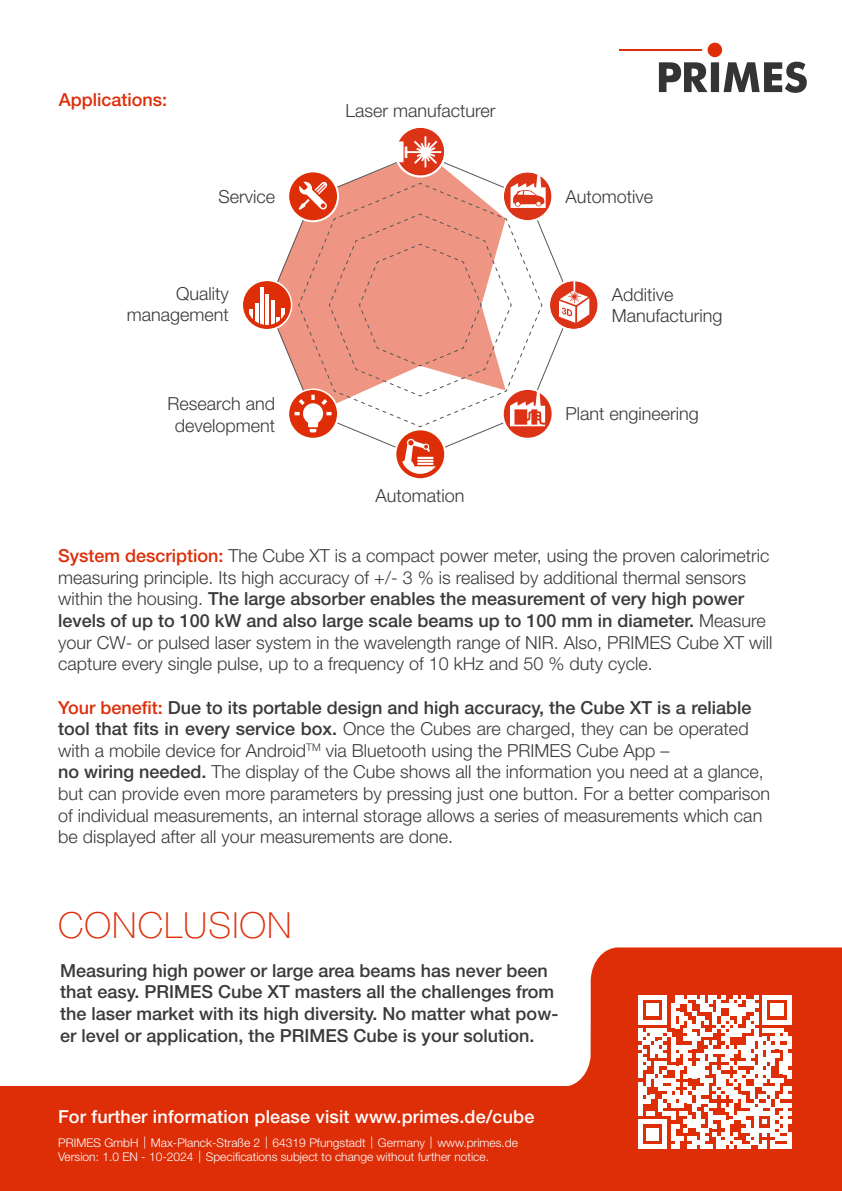
<style>
.page{position:relative;width:842px;height:1191px;background:#fff}
.page>*{position:absolute;margin:0;border:0;box-sizing:border-box;transform-origin:0 0}
.t1{font:100 36px "Helvetica Neue LT Std";letter-spacing:.03em;color:#dd2e08}
.t2{font:300 18px/21.6px "Helvetica Neue LT Std";color:#3a3a39}
.t3{font:500 18px/21.6px "Helvetica Neue LT Std";color:#3a3a39}
.t4{font:500 18px "Helvetica Neue LT Std";letter-spacing:.01em;color:#fff}
.t5{font:500 18px "Helvetica Neue LT Std";color:#dd2e08}
.t6{font:300 12px/14.4px "Helvetica Neue LT Std";color:#fff}
.s1{font-weight:500;color:#dd2e08}
.s2{font-weight:500}
</style>
<div class="page">
<div style="left:0;top:1086px;width:842px;height:105px;background:#dd2e08"></div>
<div style="left:708px;top:43px;width:14px;height:14px;background:#dd2e08;border-radius:50%"></div>
<hr style="left:619px;top:49px;width:83px;height:2px;background:#dd2e08">
<svg style="left:659px;top:62px;width:148px;height:31px"></svg>
<svg style="left:277px;top:183px;width:18px;height:247px"></svg>
<div style="left:287px;top:170px;width:52px;height:52px;border:4px solid #fff;border-radius:50%"></div>
<div style="left:287px;top:388px;width:52px;height:52px;border:4px solid #fff;border-radius:50%"></div>
<div style="left:289px;top:172px;width:48px;height:48px;background:#dd2e08;border-radius:50%"></div>
<svg style="left:289px;top:390px;width:48px;height:48px"></svg>
<svg style="left:295px;top:128px;width:302px;height:350px"></svg>
<svg style="left:569px;top:947px;width:273px;height:201px"></svg>
<div style="left:787px;top:1132px;width:5px;height:16px;background:#fff"></div>
<svg style="left:242px;top:281px;width:48px;height:48px"></svg>
<div style="left:240px;top:279px;width:52px;height:52px;border:4px solid #fff;border-radius:50%"></div>
<div style="left:245px;top:283px;width:44px;height:44px;background:#dd2e08;border-radius:50%"></div>
<hr style="left:250px;top:309px;width:3px;height:18px;background:#fff">
<hr style="left:255px;top:303px;width:3px;height:24px;background:#fff">
<hr style="left:260px;top:287px;width:4px;height:40px;background:#fff">
<hr style="left:265px;top:294px;width:4px;height:33px;background:#fff">
<hr style="left:271px;top:300px;width:3px;height:27px;background:#fff">
<svg style="left:276px;top:317px;width:4px;height:10px"></svg>
<svg style="left:281px;top:308px;width:4px;height:19px"></svg>
<svg style="left:286px;top:314px;width:4px;height:13px"></svg>
<div style="left:243px;top:281px;width:48px;height:48px;border:4px solid #dd2e08;border-radius:50%"></div>
<p class="t5" style="left:59px;top:89px;width:110px">Applications:</p>
<p class="t2" style="left:345px;top:99px;width:152px">Laser manufacturer</p>
<p class="t2" style="left:219px;top:185px;width:58px">Service</p>
<p class="t2" style="left:566px;top:185px;width:89px">Automotive</p>
<p class="t2" style="left:127px;top:282px;width:104px;text-align:right">Quality management</p>
<p class="t2" style="left:168px;top:392px;width:109px;text-align:center">Research and development</p>
<p class="t2" style="left:376px;top:484px;width:91px">Automation</p>
<p class="t2" style="left:612px;top:283px;width:112px">Additive<br>Manufacturing</p>
<p class="t2" style="left:566px;top:403px;width:135px">Plant engineering</p>
<p class="t2" style="left:58px;top:544px;width:716px"><span class="s1">System description:</span> The Cube XT is a compact power meter, using the proven calorimetric measuring principle. Its high accuracy of +/- 3 % is realised by additional thermal sensors within the housing. <span class="s2">The large absorber enables the measurement of very high power levels of up to 100 kW and also large scale beams up to 100 mm in diameter.</span> Measure your CW- or pulsed laser system in the wavelength range of NIR. Also, PRIMES Cube XT will capture every single pulse, up to a frequency of 10 kHz and 50 % duty cycle.</p>
<p class="t2" style="left:58px;top:696px;width:713px"><span class="s1">Your benefit:</span> <span class="s2">Due to its portable design and high accuracy, the Cube XT is a reliable tool that fits in every service box.</span> Once the Cubes are charged, they can be operated with a mobile device for Android<sup>TM</sup> via Bluetooth using the PRIMES Cube App –<br><span class="s2">no wiring needed.</span> The display of the Cube shows all the information you need at a glance, but can provide even more parameters by pressing just one button. For a better comparison of individual measurements, an internal storage allows a series of measurements which can be displayed after all your measurements are done.</p>
<h1 class="t1" style="left:58px;top:904px;width:235px">CONCLUSION</h1>
<p class="t3" style="left:60px;top:959px;width:500px">Measuring high power or large area beams has never been that easy. PRIMES Cube XT masters all the challenges from the laser market with its high diversity. No matter what pow&shy;er level or application, the PRIMES Cube is your solution.</p>
<p class="t4" style="left:58px;top:1106px;width:478px">For further information please visit www.primes.de/cube</p>
<p class="t6" style="left:58px;top:1135px;width:461px">PRIMES GmbH | Max-Planck-Straße 2 | 64319 Pfungstadt | Germany | www.primes.de<br>Version: 1.0 EN - 10-2024 | Specifications subject to change without further notice.</p>
</div>
